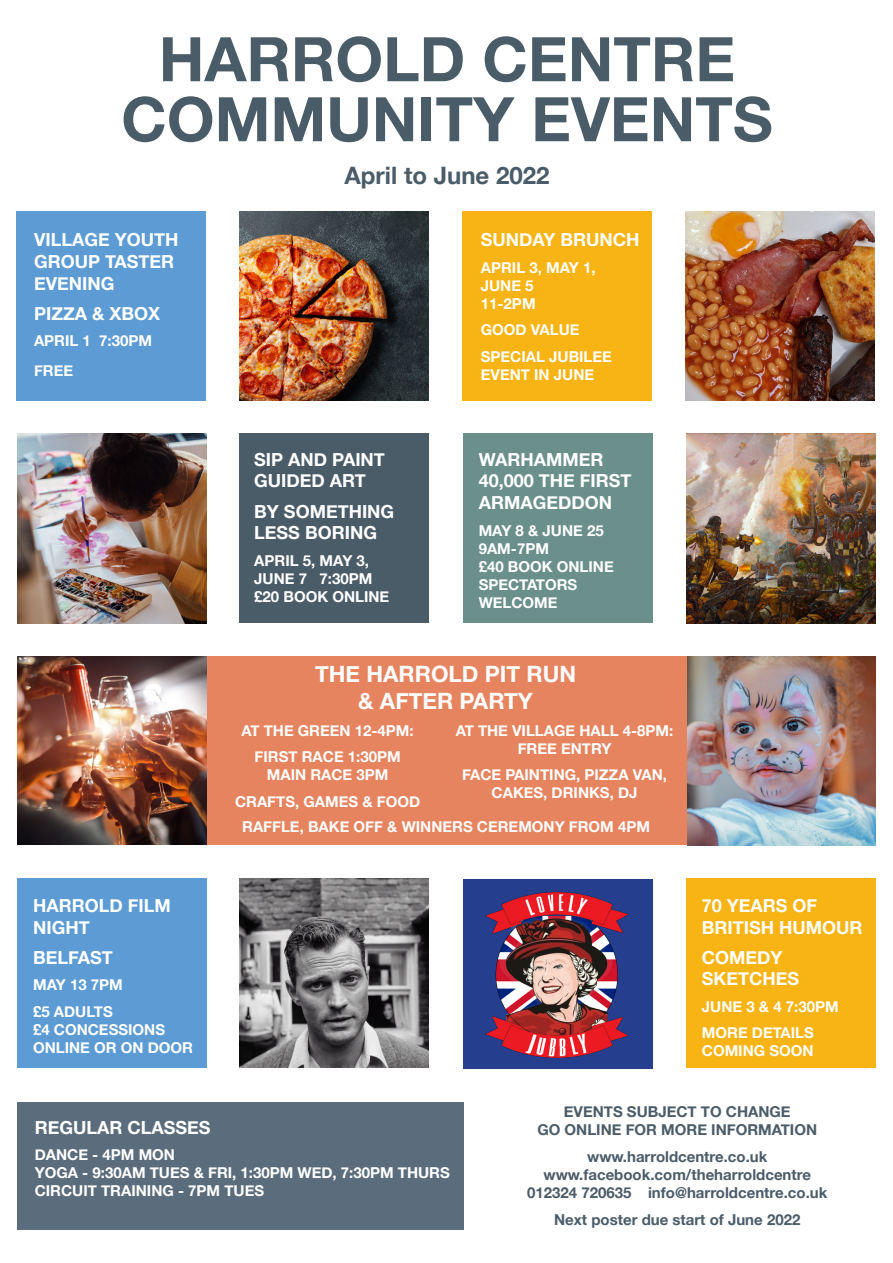
<style>
.page{position:relative;width:893px;height:1263px;background:#fff}
.page>*{position:absolute;margin:0;border:0;box-sizing:border-box;transform-origin:0 0}
.t1{font:700 61.5px/60px "Helvetica Neue";color:#4b5c69;text-align:center}
.t2{font:700 24px "Helvetica Neue";color:#4b5c69}
.t3{font:700 22.5px/27px "Helvetica Neue";color:#fff;text-align:center}
.t4{font:700 18px/21.6px "Helvetica Neue";color:#fff}
.t5{font:700 15px/18px "Helvetica Neue";color:#fff}
.t6{font:700 15px/18px "Helvetica Neue";color:#4b5c69;text-align:center}
</style>
<div class="page">
<div style="left:462px;top:212px;width:190px;height:189px;background:#f7b414"></div>
<div style="left:17px;top:212px;width:189px;height:189px;background:#5c9bd3"></div>
<div style="left:18px;top:1103px;width:446px;height:127px;background:#5b6d7c"></div>
<div style="left:18px;top:878px;width:189px;height:189px;background:#5c9bd3"></div>
<div style="left:239px;top:434px;width:190px;height:189px;background:#4b5c69"></div>
<div style="left:464px;top:434px;width:189px;height:189px;background:#6b908c"></div>
<img style="left:687px;top:434px;width:189px;height:189px">
<img style="left:18px;top:434px;width:188px;height:189px">
<img style="left:685px;top:212px;width:190px;height:189px">
<img style="left:240px;top:212px;width:189px;height:189px">
<img style="left:239px;top:878px;width:189px;height:189px">
<div style="left:687px;top:878px;width:189px;height:189px;background:#f7b414"></div>
<img style="left:463px;top:879px;width:189px;height:189px">
<div style="left:18px;top:656px;width:858px;height:189px;background:#e6845f"></div>
<img style="left:688px;top:656px;width:188px;height:189px">
<img style="left:17px;top:656px;width:189px;height:189px">
<p class="t1" style="left:121px;top:31px;width:653px">HARROLD CENTRE<br>COMMUNITY EVENTS</p>
<p class="t4" style="left:34px;top:230px;width:146px">VILLAGE YOUTH<br>GROUP TASTER<br>EVENING</p>
<p class="t4" style="left:34px;top:303px;width:127px">PIZZA &amp; XBOX</p>
<p class="t5" style="left:34px;top:332px;width:120px">APRIL 1 7:30PM</p>
<p class="t5" style="left:34px;top:362px;width:41px">FREE</p>
<p class="t4" style="left:33px;top:895px;width:139px">HARROLD FILM<br>NIGHT</p>
<p class="t4" style="left:33px;top:947px;width:81px">BELFAST</p>
<p class="t5" style="left:33px;top:976px;width:91px">MAY 13 7PM</p>
<p class="t5" style="left:33px;top:1003px;width:162px">£5 ADULTS<br>£4 CONCESSIONS<br>ONLINE OR ON DOOR</p>
<p class="t2" style="left:345px;top:157px;width:206px">April to June 2022</p>
<p class="t4" style="left:254px;top:449px;width:132px">SIP AND PAINT<br>GUIDED ART</p>
<p class="t4" style="left:254px;top:501px;width:142px">BY SOMETHING<br>LESS BORING</p>
<p class="t5" style="left:254px;top:552px;width:137px">APRIL 5, MAY 3,<br>JUNE 7 7:30PM £20 BOOK ONLINE</p>
<p class="t4" style="left:481px;top:230px;width:160px">SUNDAY BRUNCH</p>
<p class="t5" style="left:481px;top:259px;width:116px">APRIL 3, MAY 1,<br>JUNE 5<br>11-2PM</p>
<p class="t5" style="left:481px;top:321px;width:100px">GOOD VALUE</p>
<p class="t5" style="left:481px;top:348px;width:133px">SPECIAL JUBILEE<br>EVENT IN JUNE</p>
<p class="t4" style="left:479px;top:449px;width:154px">WARHAMMER<br>40,000 THE FIRST<br>ARMAGEDDON</p>
<p class="t5" style="left:479px;top:522px;width:137px">MAY 8 &amp; JUNE 25<br>9AM-7PM<br>£40 BOOK ONLINE<br>SPECTATORS<br>WELCOME</p>
<p class="t3" style="left:315px;top:661px;width:262px">THE HARROLD PIT RUN &amp; AFTER PARTY</p>
<p class="t5" style="left:456px;top:722px;width:219px;text-align:center">AT THE VILLAGE HALL 4-8PM:<br>FREE ENTRY</p>
<p class="t5" style="left:462px;top:766px;width:207px;text-align:center">FACE PAINTING, PIZZA VAN,<br>CAKES, DRINKS, DJ</p>
<p class="t5" style="left:241px;top:722px;width:174px">AT THE GREEN 12-4PM:</p>
<p class="t5" style="left:255px;top:748px;width:148px;text-align:center">FIRST RACE 1:30PM<br>MAIN RACE 3PM</p>
<p class="t5" style="left:235px;top:793px;width:187px">CRAFTS, GAMES &amp; FOOD</p>
<p class="t5" style="left:242px;top:818px;width:409px">RAFFLE, BAKE OFF &amp; WINNERS CEREMONY FROM 4PM</p>
<p class="t4" style="left:702px;top:895px;width:162px">70 YEARS OF<br>BRITISH HUMOUR</p>
<p class="t4" style="left:702px;top:947px;width:99px">COMEDY<br>SKETCHES</p>
<p class="t5" style="left:702px;top:998px;width:138px">JUNE 3 &amp; 4 7:30PM</p>
<p class="t5" style="left:702px;top:1024px;width:113px">MORE DETAILS<br>COMING SOON</p>
<p class="t4" style="left:35px;top:1117px;width:177px">REGULAR CLASSES</p>
<p class="t5" style="left:35px;top:1146px;width:417px">DANCE - 4PM MON<br>YOGA - 9:30AM TUES &amp; FRI, 1:30PM WED, 7:30PM THURS<br>CIRCUIT TRAINING - 7PM TUES</p>
<p class="t6" style="left:537px;top:1103px;width:281px">EVENTS SUBJECT TO CHANGE<br>GO ONLINE FOR MORE INFORMATION</p>
<p class="t6" style="left:527px;top:1148px;width:302px">www.harroldcentre.co.uk www.facebook.com/theharroldcentre<br>012324 720635 info@harroldcentre.co.uk</p>
<p class="t6" style="left:554px;top:1211px;width:248px">Next poster due start of June 2022</p>
</div>
